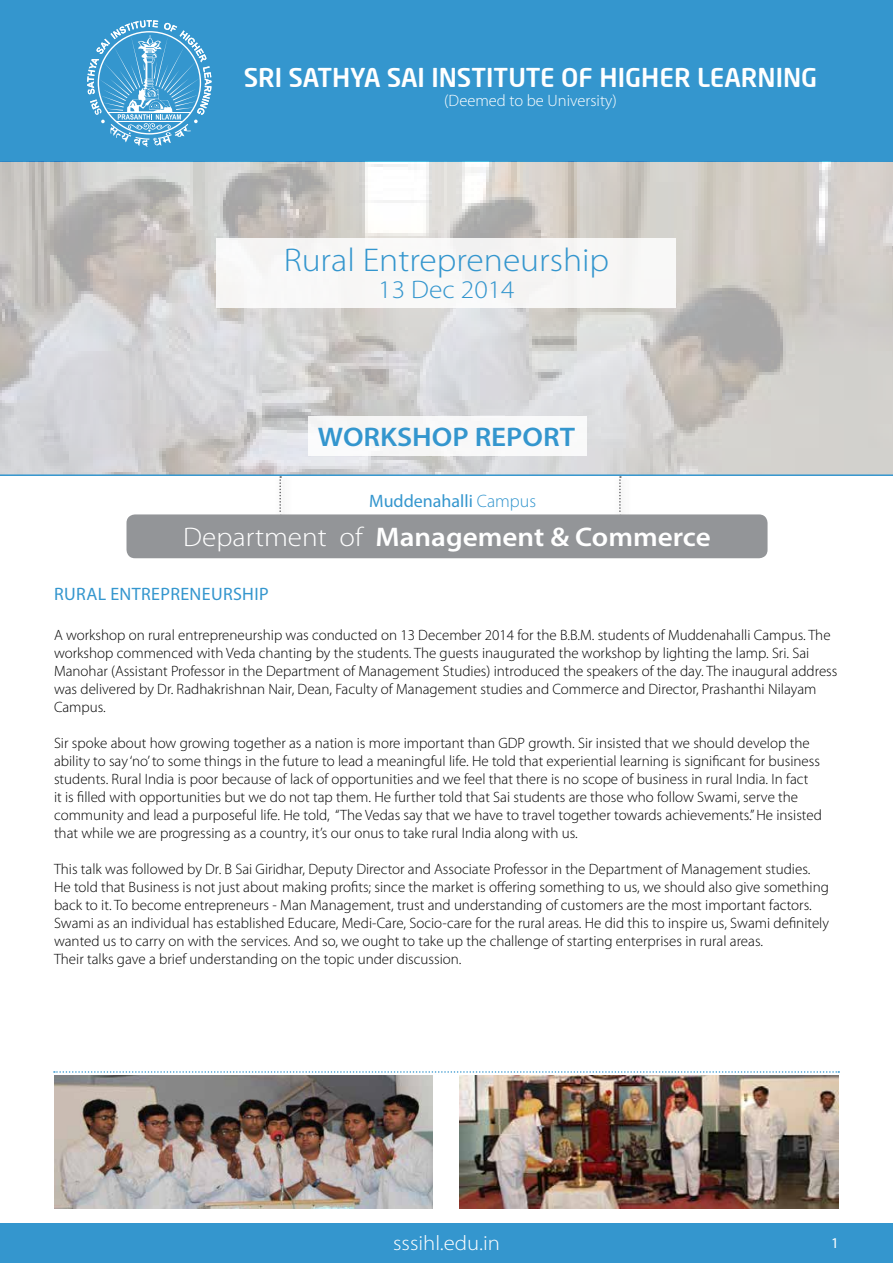
<style>
.page{position:relative;width:893px;height:1263px;background:#fff}
.page>*{position:absolute;margin:0;border:0;box-sizing:border-box;transform-origin:0 0}
.t1{font:300 33px "Myriad Pro";color:#3496ce;scale:1.08 1}
.t2{font:600 27px "Myriad Pro";color:#fff;scale:1.08 1}
.t3{font:600 27px "Myriad Pro";color:#3496ce;scale:1.08 1}
.t4{font:500 25.5px "Neo Sans";color:#fff}
.t5{font:300 25.5px "Myriad Pro";color:#3496ce;scale:1.08 1}
.t6{font:300 21px "Myriad Pro";color:#fff;scale:1.08 1}
.t7{font:18px "Myriad Pro";letter-spacing:.02em;color:#3496ce}
.t8{font:18px "Myriad Pro";color:#3496ce}
.t9{font:300 16.5px "Myriad Pro";color:#fff}
.t10{font:300 15px/18px "Myriad Pro";color:#000}
.t11{font:15px "Myriad Pro";color:#fff}
.s1{font-weight:300}
</style>
<div class="page">
<div style="left:0;top:0;width:893px;height:162px;background:#3496ce"></div>
<div style="left:0;top:1224px;width:893px;height:39px;background:#3496ce"></div>
<svg style="left:87px;top:20px;width:125px;height:127px"></svg>
<img style="left:0;top:162px;width:893px;height:312px">
<div style="left:308px;top:417px;width:279px;height:39px;background:#f8f9f9"></div>
<div style="left:217px;top:238px;width:459px;height:69px;background:#f7f7f6"></div>
<div style="left:274px;top:471px;width:18px;height:56px;background:#000;opacity:.75"></div>
<svg style="left:279px;top:476px;width:2px;height:38px"></svg>
<div style="left:614px;top:471px;width:18px;height:56px;background:#000;opacity:.75"></div>
<svg style="left:619px;top:476px;width:2px;height:38px"></svg>
<div style="left:126px;top:514px;width:641px;height:44px;background:#939598;border-radius:9px"></div>
<hr style="left:0;top:474px;width:893px;height:2px;background:#3496ce">
<img style="left:54px;top:1076px;width:379px;height:133px">
<img style="left:459px;top:1076px;width:380px;height:133px">
<svg style="left:54px;top:1071px;width:785px;height:2px"></svg>
<h3 class="t4" style="left:244px;top:61px;width:575px">SRI SATHYA SAI INSTITUTE OF HIGHER LEARNING</h3>
<p class="t9" style="left:444px;top:92px;width:174px">(Deemed to be University)</p>
<h1 class="t1" style="left:284px;top:242px;width:303px">Rural Entrepreneurship</h1>
<h3 class="t5" style="left:378px;top:276px;width:128px">13 Dec 2014</h3>
<h2 class="t3" style="left:318px;top:420px;width:240px">WORKSHOP REPORT</h2>
<p class="t8" style="left:369px;top:490px;width:168px">Muddenahalli <span class="s1">Campus</span></p>
<h2 class="t2" style="left:183px;top:519px;width:490px"><span class="s1">Department of</span> Management &amp; Commerce</h2>
<p class="t7" style="left:54px;top:583px;width:216px">RURAL ENTREPRENEURSHIP</p>
<p class="t10" style="left:54px;top:626px;width:785px">A workshop on rural entrepreneurship was conducted on 13 December 2014 for the B.B.M. students of Muddenahalli Campus. The workshop commenced with Veda chanting by the students. The guests inaugurated the workshop by lighting the lamp. Sri. Sai Manohar (Assistant Professor in the Department of Management Studies) introduced the speakers of the day. The inaugural address was delivered by Dr. Radhakrishnan Nair, Dean, Faculty of Management studies and Commerce and Director, Prashanthi Nilayam Campus.</p>
<p class="t10" style="left:54px;top:734px;width:769px">Sir spoke about how growing together as a nation is more important than GDP growth. Sir insisted that we should develop the ability to say ‘no’ to some things in the future to lead a meaningful life. He told that experiential learning is significant for business students. Rural India is poor because of lack of opportunities and we feel that there is no scope of business in rural India. In fact<br>it is filled with opportunities but we do not tap them. He further told that Sai students are those who follow Swami, serve the community and lead a purposeful life. He told, “The Vedas say that we have to travel together towards achievements.” He insisted that while we are progressing as a country, it’s our onus to take rural India along with us.</p>
<p class="t10" style="left:54px;top:860px;width:777px">This talk was followed by Dr. B Sai Giridhar, Deputy Director and Associate Professor in the Department of Management studies.<br>He told that Business is not just about making profits; since the market is offering something to us, we should also give something back to it. To become entrepreneurs - Man Management, trust and understanding of customers are the most important factors.<br>Swami as an individual has established Educare, Medi-Care, Socio-care for the rural areas. He did this to inspire us, Swami definitely wanted us to carry on with the services. And so, we ought to take up the challenge of starting enterprises in rural areas.<br>Their talks gave a brief understanding on the topic under discussion.</p>
<h3 class="t6" style="left:393px;top:1231px;width:100px">sssihl.edu.in</h3>
<p class="t11" style="left:831px;top:1233px;width:9px">1</p>
</div>
